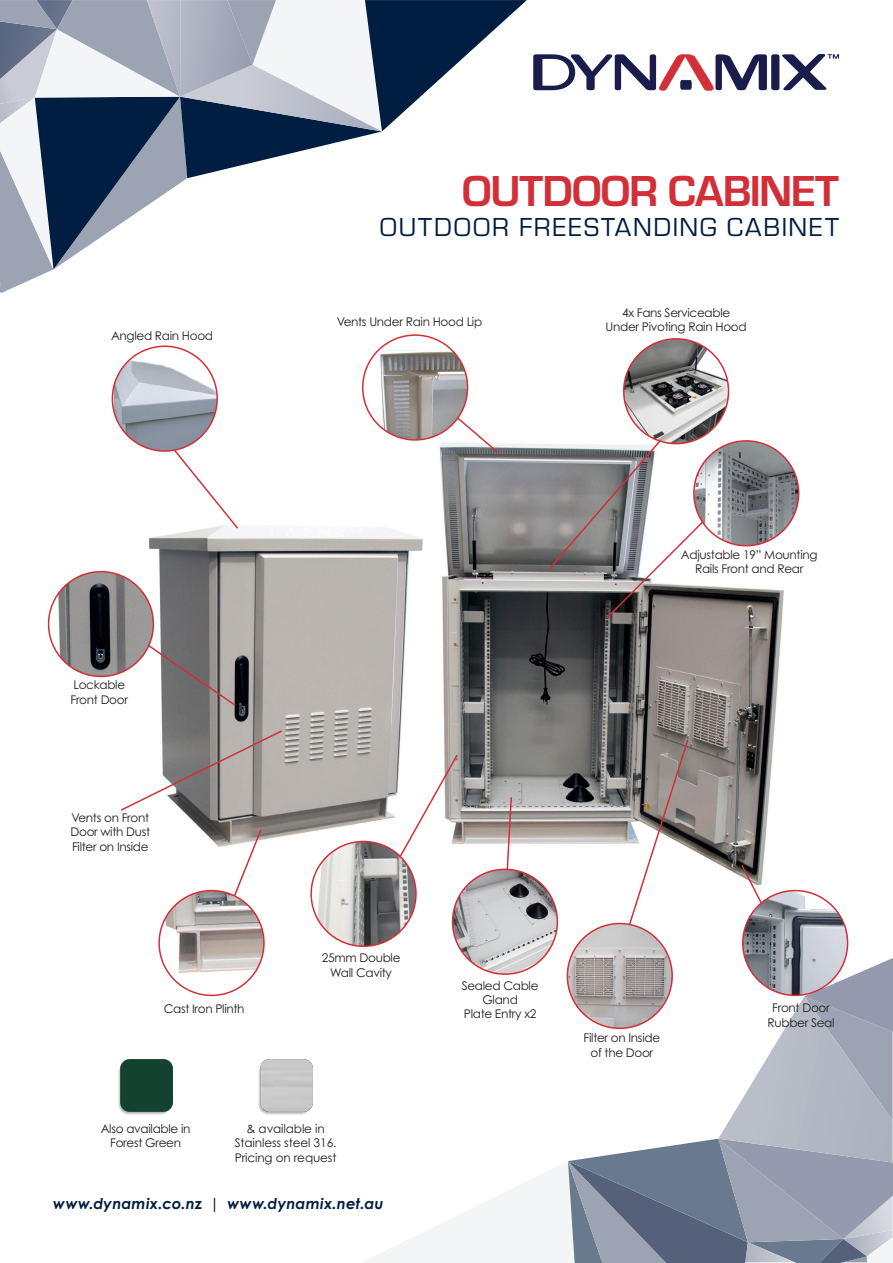
<style>
.page{position:relative;width:893px;height:1263px;background:#fff}
.page>*{position:absolute;margin:0;border:0;box-sizing:border-box;transform-origin:0 0}
.t1{font:700 45px "Eurostile";letter-spacing:-.025em;color:#d32f38}
.t2{font:27px "Eurostile";letter-spacing:.055em;color:#001e41}
.t3{font:italic 700 15px "Century Gothic Pro";letter-spacing:.015em;color:#001e41}
.Diagram_Tags{font:12px/14.4px "Century Gothic Pro";letter-spacing:-.025em;color:#231f20;text-align:center}
.IMAGE_notes_points{font:12px/14.4px "Century Gothic Pro";letter-spacing:-.01em;color:#231f20;text-align:center}
</style>
<div class="page">
<svg style="left:0;top:0;width:527px;height:293px"></svg>
<svg style="left:533px;top:54px;width:306px;height:37px"></svg>
<img style="left:150px;top:530px;width:273px;height:320px">
<img style="left:427px;top:437px;width:357px;height:301px">
<svg style="left:121px;top:729px;width:163px;height:83px"></svg>
<svg style="left:211px;top:827px;width:52px;height:100px"></svg>
<svg style="left:361px;top:738px;width:532px;height:525px"></svg>
<svg style="left:114px;top:621px;width:123px;height:86px"></svg>
<svg style="left:445px;top:407px;width:55px;height:47px"></svg>
<svg style="left:156px;top:451px;width:83px;height:79px"></svg>
<svg style="left:546px;top:426px;width:175px;height:194px"></svg>
<img style="left:49px;top:572px;width:104px;height:104px;border-radius:52px">
<div style="left:48px;top:571px;width:106px;height:106px;border:2px solid #d32f38;border-radius:50%"></div>
<img style="left:567px;top:923px;width:105px;height:105px;border-radius:52px">
<div style="left:567px;top:923px;width:106px;height:106px;border:2px solid #d32f38;border-radius:50%"></div>
<img style="left:453px;top:869px;width:104px;height:105px;border-radius:52px">
<div style="left:452px;top:868px;width:106px;height:107px;border:2px solid #d32f38;border-radius:50%"></div>
<img style="left:363px;top:335px;width:105px;height:105px;border-radius:52px">
<div style="left:362px;top:334px;width:106px;height:107px;border:2px solid #d32f38;border-radius:50%"></div>
<img style="left:114px;top:359px;width:103px;height:92px">
<div style="left:112px;top:345px;width:106px;height:107px;border:2px solid #d32f38;border-radius:50%"></div>
<img style="left:624px;top:339px;width:104px;height:105px;border-radius:52px">
<div style="left:623px;top:338px;width:106px;height:106px;border:2px solid #d32f38;border-radius:50%"></div>
<img style="left:311px;top:841px;width:105px;height:105px;border-radius:52px">
<div style="left:310px;top:841px;width:107px;height:106px;border:2px solid #d32f38;border-radius:50%"></div>
<img style="left:159px;top:890px;width:105px;height:105px;border-radius:52px">
<div style="left:158px;top:890px;width:107px;height:106px;border:2px solid #d32f38;border-radius:50%"></div>
<img style="left:694px;top:441px;width:105px;height:104px">
<div style="left:693px;top:440px;width:106px;height:106px;border:2px solid #d32f38;border-radius:50%"></div>
<img style="left:743px;top:890px;width:105px;height:105px;border-radius:52px">
<div style="left:742px;top:890px;width:106px;height:106px;border:2px solid #d32f38;border-radius:50%"></div>
<svg style="left:118px;top:1062px;width:53px;height:53px"></svg>
<div style="left:120px;top:1059px;width:53px;height:53px;background:#144230;border-radius:10px"></div>
<svg style="left:258px;top:1062px;width:53px;height:53px"></svg>
<img style="left:260px;top:1059px;width:53px;height:53px">
<p class="Diagram_Tags" style="left:111px;top:328px;width:104px">Angled Rain Hood</p>
<p class="t1" style="left:462px;top:159px;width:379px">OUTDOOR CABINET</p>
<p class="t2" style="left:379px;top:209px;width:461px">OUTDOOR FREESTANDING CABINET</p>
<p class="Diagram_Tags" style="left:337px;top:315px;width:147px">Vents Under Rain Hood Lip</p>
<p class="Diagram_Tags" style="left:606px;top:305px;width:143px">4x Fans Serviceable<br>Under Pivoting Rain Hood</p>
<p class="Diagram_Tags" style="left:71px;top:677px;width:59px;text-align:left">Lockable<br>Front Door</p>
<p class="Diagram_Tags" style="left:70px;top:810px;width:81px;text-align:justify">Vents on Front Door with Dust Filter on Inside</p>
<p class="Diagram_Tags" style="left:164px;top:1001px;width:82px">Cast Iron Plinth</p>
<p class="Diagram_Tags" style="left:681px;top:547px;width:138px">Adjustable 19” Mounting<br>Rails Front and Rear</p>
<p class="Diagram_Tags" style="left:322px;top:950px;width:80px">25mm Double<br>Wall Cavity</p>
<p class="Diagram_Tags" style="left:462px;top:978px;width:78px">Sealed Cable<br>Gland<br>Plate Entry x2</p>
<p class="Diagram_Tags" style="left:584px;top:1030px;width:78px">Filter on Inside of the Door</p>
<p class="Diagram_Tags" style="left:767px;top:1001px;width:69px">Front Door<br>Rubber Seal</p>
<p class="Diagram_Tags" style="left:101px;top:1121px;width:91px">Also available in<br>Forest Green</p>
<p class="IMAGE_notes_points" style="left:235px;top:1121px;width:103px">&amp; available in<br>Stainless steel 316.<br>Pricing on request</p>
<p class="t3" style="left:53px;top:1194px;width:332px">www.dynamix.co.nz | www.dynamix.net.au</p>
</div>
